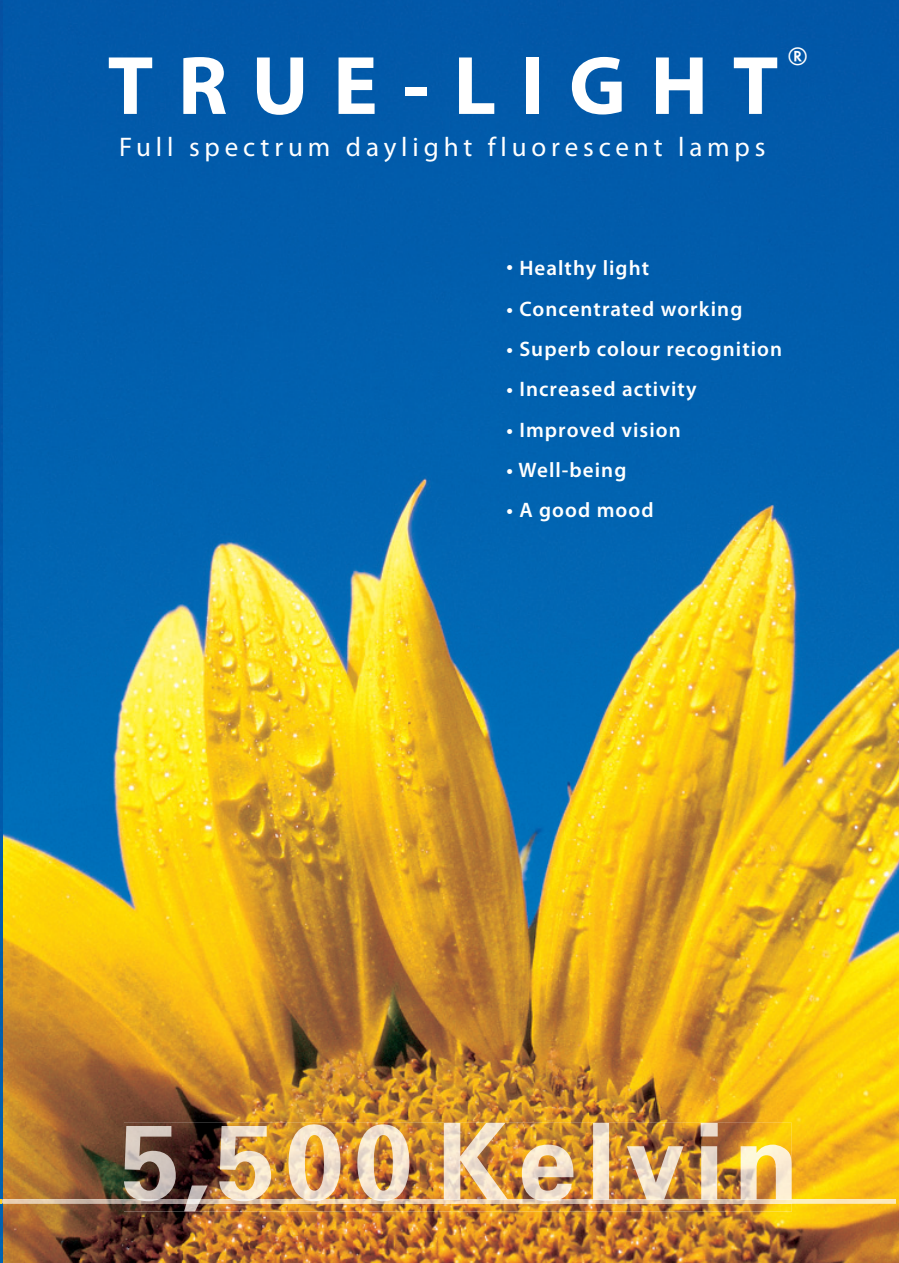
<style>
.page{position:relative;width:899px;height:1263px;background:#fff}
.page>*{position:absolute;margin:0;border:0;box-sizing:border-box;transform-origin:0 0}
.t1{font:700 83.7px "Myriad Pro";letter-spacing:.29em;color:#fff}
.t2{font:27px "Myriad Pro";letter-spacing:.18em;color:#fff}
.t3{font:500 23.1px "Futura";color:#fff}
.t4{font:600 21px "Myriad Pro";letter-spacing:.05em;color:#fff}
</style>
<div class="page">
<img style="left:0;top:0;width:898px;height:1263px">
<img style="left:124px;top:1123px;width:667px;height:88px">
<img style="left:2px;top:1199px;width:893px;height:4px">
<img style="left:124px;top:1199px;width:667px;height:4px">
<h1 class="t1" style="left:107px;top:31px;width:672px">TRUE-LIGHT</h1>
<p class="t2" style="left:119px;top:130px;width:647px">Full spectrum daylight fluorescent lamps</p>
<p class="t3" style="left:787px;top:41px;width:21px">®</p>
<p class="t4" style="left:506px;top:255px;width:144px">• Healthy light</p>
<p class="t4" style="left:506px;top:295px;width:237px">• Concentrated working</p>
<p class="t4" style="left:506px;top:335px;width:277px">• Superb colour recognition</p>
<p class="t4" style="left:506px;top:376px;width:192px">• Increased activity</p>
<p class="t4" style="left:506px;top:416px;width:176px">• Improved vision</p>
<p class="t4" style="left:506px;top:457px;width:121px">• Well-being</p>
<p class="t4" style="left:506px;top:497px;width:149px">• A good mood</p>
</div>
